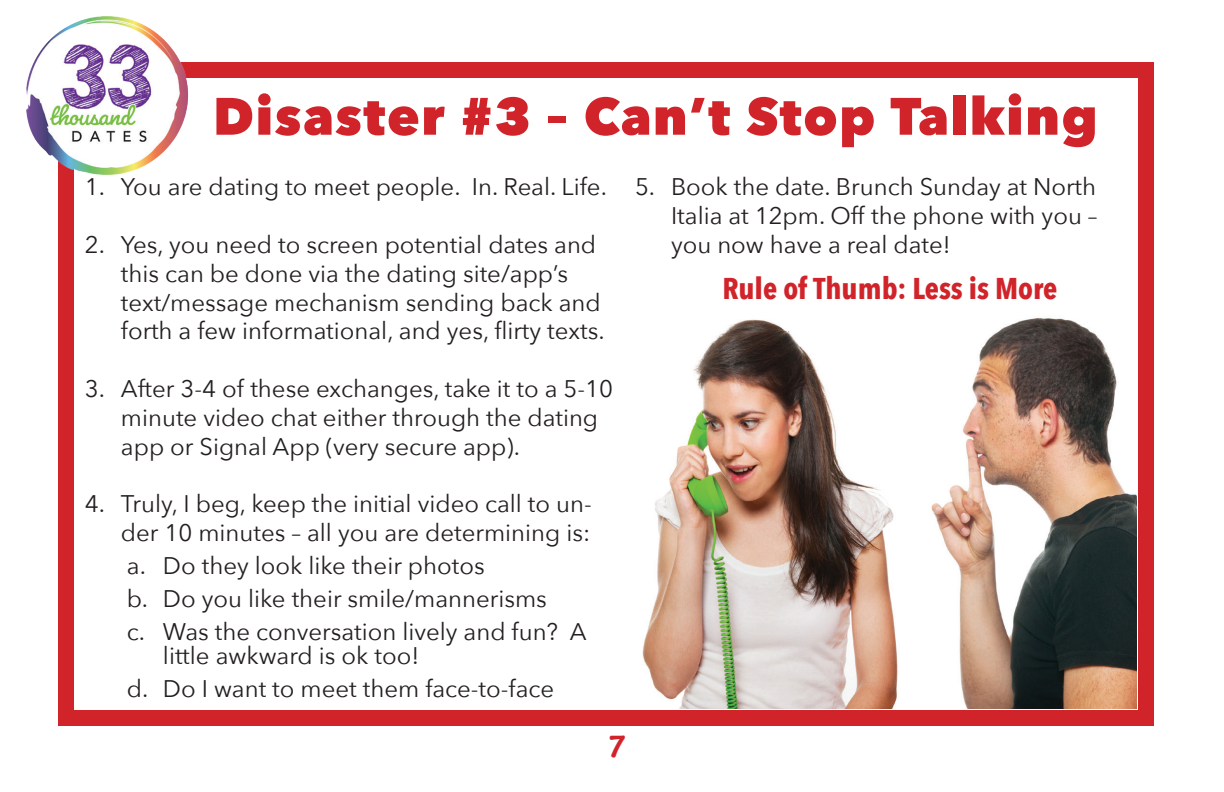
<style>
.page{position:relative;width:1224px;height:792px;background:#fff}
.page>*{position:absolute;margin:0;border:0;box-sizing:border-box;transform-origin:0 0}
.t1{font:800 52px "Avenir Next";letter-spacing:.03em;color:#d1232a}
.t2{font:700 46px "Pacifico";color:#d1232a}
.t3{font:700 30px "Avenir Next Condensed";color:#d1232a}
.t4{font:24px/28.8px "Avenir Next";color:#231f20}
</style>
<div class="page">
<div style="left:58px;top:62px;width:1096px;height:664px;border:16px solid #d1232a"></div>
<img style="left:26px;top:16px;width:186px;height:178px">
<img style="left:642px;top:317px;width:494px;height:391px">
<h1 class="t1" style="left:213px;top:84px;width:886px">Disaster #3 – Can’t Stop Talking</h1>
<p class="t4" style="left:85px;top:172px;width:523px">1. You are dating to meet people. In. Real. Life.</p>
<p class="t4" style="left:121px;top:229px;width:485px;text-indent:-36px">2. Yes, you need to screen potential dates and this can be done via the dating site/app’s text/message mechanism sending back and forth a few informational, and yes, flirty texts.</p>
<p class="t4" style="left:121px;top:373px;width:494px;text-indent:-36px">3. After 3-4 of these exchanges, take it to a 5-10 minute video chat either through the dating app or Signal App (very secure app).</p>
<p class="t4" style="left:85px;top:488px;width:508px;text-align:right">4. Truly, I beg, keep the initial video call to un&shy;der 10 minutes – all you are determining is:</p>
<p class="t4" style="left:127px;top:548px;width:461px;line-height:33px">a. Do they look like their photos<br>b. Do you like their smile/mannerisms<br>c. Was the conversation lively and fun? A</p>
<p class="t4" style="left:127px;top:638px;width:429px;line-height:33px;text-indent:36px">little awkward is ok too!<br>d. Do I want to meet them face-to-face</p>
<p class="t4" style="left:671px;top:172px;width:428px;text-align:justify;text-indent:-36px">5. Book the date. Brunch Sunday at North Italia at 12pm. Off the phone with you – you now have a real date!</p>
<p class="t3" style="left:722px;top:270px;width:337px">Rule of Thumb: Less is More</p>
<h2 class="t2" style="left:605px;top:714px;width:21px">7</h2>
</div>
